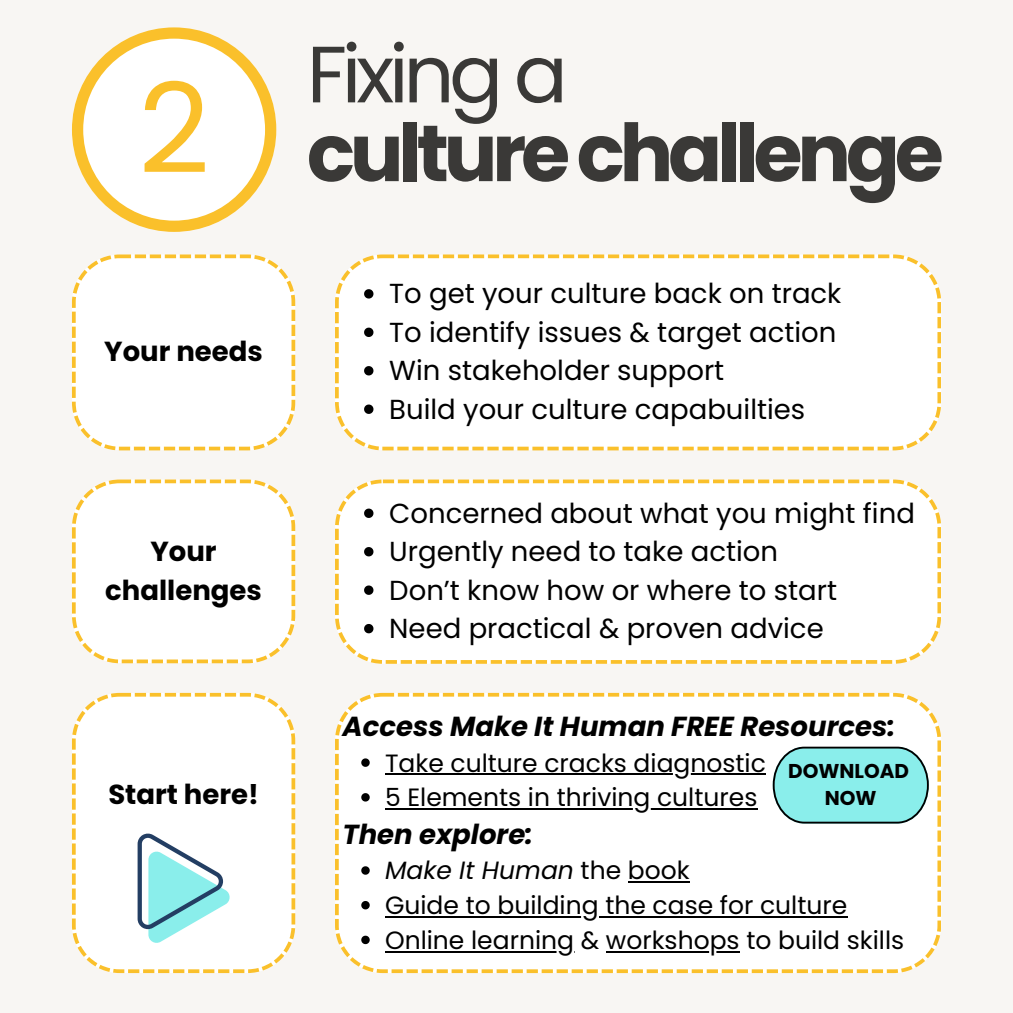
<style>
.page{position:relative;width:1013px;height:1013px;background:#fff}
.page>*{position:absolute;margin:0;border:0;box-sizing:border-box;transform-origin:0 0}
.t1{font:125px "Poppins";color:#fac02b}
.t2{font:700 79.75px "Poppins";letter-spacing:-.065em;color:#3a3937}
.t3{font:79.75px "Poppins";letter-spacing:-.065em;color:#3a3937}
.t4{font:27.5px "Poppins";color:#000}
.t5{font:italic 700 27.5px "Poppins";color:#000}
.t6{font:700 27.5px/38.5px "Poppins";color:#000;text-align:center}
.t7{font:25px "Poppins";color:#000}
.t8{font:italic 25px "Poppins";color:#000}
.t9{font:700 20px "Poppins";color:#000}
.s1{font-style:normal}
</style>
<div class="page">
<div style="left:0;top:0;width:1012px;height:1012px;background:#f8f6f3"></div>
<svg style="left:72px;top:27px;width:204px;height:205px"></svg>
<div style="left:335px;top:254px;width:605px;height:196px;background:#fff"></div>
<svg style="left:364px;top:289px;width:9px;height:9px"></svg>
<svg style="left:364px;top:327px;width:9px;height:10px"></svg>
<svg style="left:364px;top:366px;width:9px;height:9px"></svg>
<svg style="left:364px;top:404px;width:9px;height:10px"></svg>
<svg style="left:72px;top:254px;width:223px;height:196px;fill:#fff"></svg>
<div style="left:335px;top:479px;width:605px;height:184px;background:#fff"></div>
<svg style="left:364px;top:508px;width:9px;height:10px"></svg>
<svg style="left:364px;top:547px;width:9px;height:9px"></svg>
<svg style="left:364px;top:585px;width:9px;height:10px"></svg>
<svg style="left:364px;top:624px;width:9px;height:9px"></svg>
<svg style="left:72px;top:479px;width:223px;height:184px"></svg>
<div style="left:335px;top:693px;width:605px;height:280px;background:#fff"></div>
<svg style="left:361px;top:758px;width:9px;height:8px"></svg>
<hr style="left:385px;top:773px;width:381px;height:2px;background:#000">
<svg style="left:361px;top:793px;width:9px;height:8px"></svg>
<hr style="left:385px;top:808px;width:372px;height:2px;background:#000">
<svg style="left:361px;top:866px;width:9px;height:8px"></svg>
<hr style="left:628px;top:881px;width:61px;height:2px;background:#000">
<svg style="left:361px;top:901px;width:9px;height:8px"></svg>
<hr style="left:385px;top:916px;width:462px;height:1px;background:#000">
<svg style="left:361px;top:935px;width:9px;height:9px"></svg>
<hr style="left:385px;top:950px;width:189px;height:2px;background:#000">
<hr style="left:606px;top:950px;width:133px;height:2px;background:#000">
<svg style="left:72px;top:693px;width:223px;height:280px;fill:#fff"></svg>
<svg style="left:138px;top:833px;width:91px;height:109px"></svg>
<svg style="left:772px;top:746px;width:156px;height:77px;background:#8de2e0"></svg>
<p class="t1" style="left:138px;top:41px;width:73px">2</p>
<p class="t6" style="left:104px;top:332px;width:160px">Your needs</p>
<p class="t6" style="left:105px;top:532px;width:158px">Your challenges</p>
<p class="t6" style="left:108px;top:774px;width:152px">Start here!</p>
<p class="t3" style="left:307px;top:19px;width:262px">Fixing a</p>
<p class="t2" style="left:307px;top:97px;width:638px">culturechallenge</p>
<p class="t4" style="left:389px;top:274px;width:453px">To get your culture back on track</p>
<h1 class="t4" style="left:389px;top:313px;width:448px">To identify issues &amp; target action</h1>
<h2 class="t4" style="left:389px;top:351px;width:336px">Win stakeholder support</h2>
<p class="t4" style="left:389px;top:390px;width:417px">Build your culture capabuilties</p>
<h2 class="t4" style="left:389px;top:494px;width:527px">Concerned about what you might find</h2>
<p class="t4" style="left:389px;top:532px;width:390px">Urgently need to take action</p>
<p class="t4" style="left:389px;top:570px;width:449px">Don’t know how or where to start</p>
<p class="t4" style="left:389px;top:609px;width:436px">Need practical &amp; proven advice</p>
<h2 class="t5" style="left:342px;top:707px;width:554px">Access Make It Human FREE Resources:</h2>
<p class="t7" style="left:385px;top:745px;width:382px">Take culture cracks diagnostic</p>
<h2 class="t7" style="left:385px;top:780px;width:374px">5 Elements in thriving cultures</h2>
<p class="t5" style="left:342px;top:814px;width:192px">Then explore:</p>
<p class="t8" style="left:385px;top:853px;width:306px">Make It Human <span class="s1">the book</span></p>
<h2 class="t7" style="left:385px;top:887px;width:464px">Guide to building the case for culture</h2>
<p class="t7" style="left:385px;top:922px;width:521px">Online learning &amp; workshops to build skills</p>
<p class="t9" style="left:788px;top:756px;width:122px">DOWNLOAD</p>
<p class="t9" style="left:824px;top:783px;width:53px">NOW</p>
</div>
